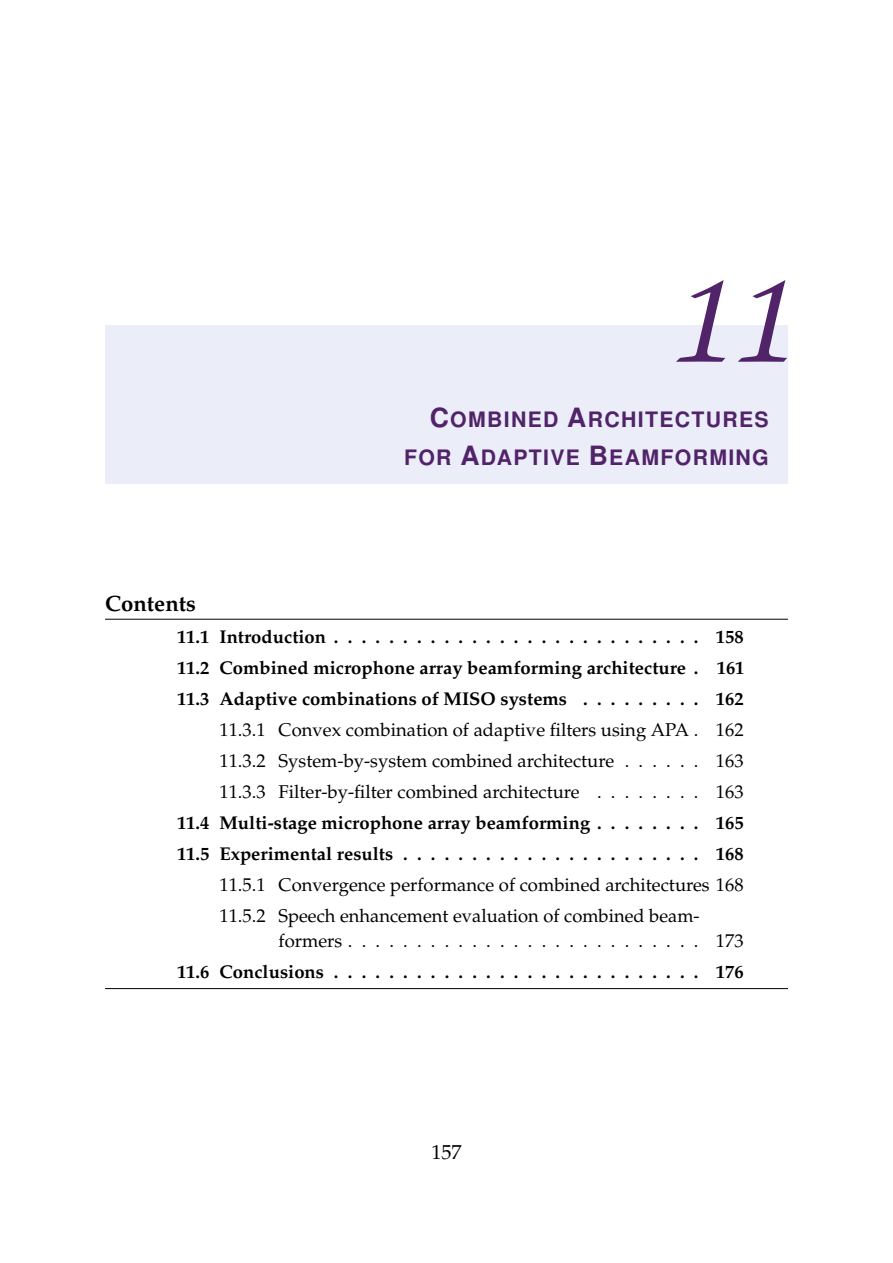
<style>
.page{position:relative;width:893px;height:1263px;background:#fff}
.page>*{position:absolute;margin:0;border:0;box-sizing:border-box;transform-origin:0 0}
.t1{font:italic 500 140.25px "URW Chancery L";color:#512369}
.t2{font:700 22.2px "URW Palladio L";color:#000}
.t3{font:700 21.3px/38.2px "Nimbus San L";letter-spacing:.06em;color:#512369;text-align:right}
.t4{font:20.25px "URW Palladio L Roma";color:#000}
.t5{font:700 18.45px/31px "URW Palladio L";color:#000;text-align:justify}
.t6{font:18.45px/31px "URW Palladio L Roma";color:#000;text-align:justify}
.s1{font-size:26.55px}
</style>
<div class="page">
<div style="left:105px;top:325px;width:683px;height:74px;background:#ebedf9"></div>
<div style="left:105px;top:389px;width:683px;height:95px;background:#ebedf9"></div>
<hr style="left:105px;top:619px;width:683px;height:1px;background:#000">
<hr style="left:105px;top:988px;width:683px;height:1px;background:#000">
<h1 class="t1" style="left:664px;top:234px;width:125px">11</h1>
<p class="t3" style="left:404px;top:401px;width:366px"><span class="s1">C</span>OMBINED <span class="s1">A</span>RCHITECTURES<br>FOR <span class="s1">A</span>DAPTIVE <span class="s1">B</span>EAMFORMING</p>
<p class="t2" style="left:105px;top:590px;width:93px">Contents</p>
<p class="t5" style="left:177px;top:621px;width:569px">11.1Introduction........................... 158<br>11.2 Combined microphone array beamforming architecture . 161<br>11.3 Adaptive combinations of MISO systems . . . . . . . . . 162</p>
<p class="t6" style="left:220px;top:714px;width:526px">11.3.1 Convex combination of adaptive filters using APA . 162<br>11.3.2 System-by-system combined architecture . . . . . . 163<br>11.3.3 Filter-by-filter combined architecture . . . . . . . . 163</p>
<p class="t5" style="left:177px;top:807px;width:568px">11.4 Multi-stage microphone array beamforming . . . . . . . . 165<br>11.5Experimentalresults...................... 168</p>
<p class="t6" style="left:220px;top:869px;width:526px">11.5.1 Convergence performance of combined architectures 168<br>11.5.2 Speech enhancement evaluation of combined beam-</p>
<p class="t6" style="left:279px;top:926px;width:466px">formers.......................... 173</p>
<p class="t5" style="left:177px;top:957px;width:568px">11.6Conclusions........................... 176</p>
<p class="t4" style="left:431px;top:1139px;width:32px">157</p>
</div>
